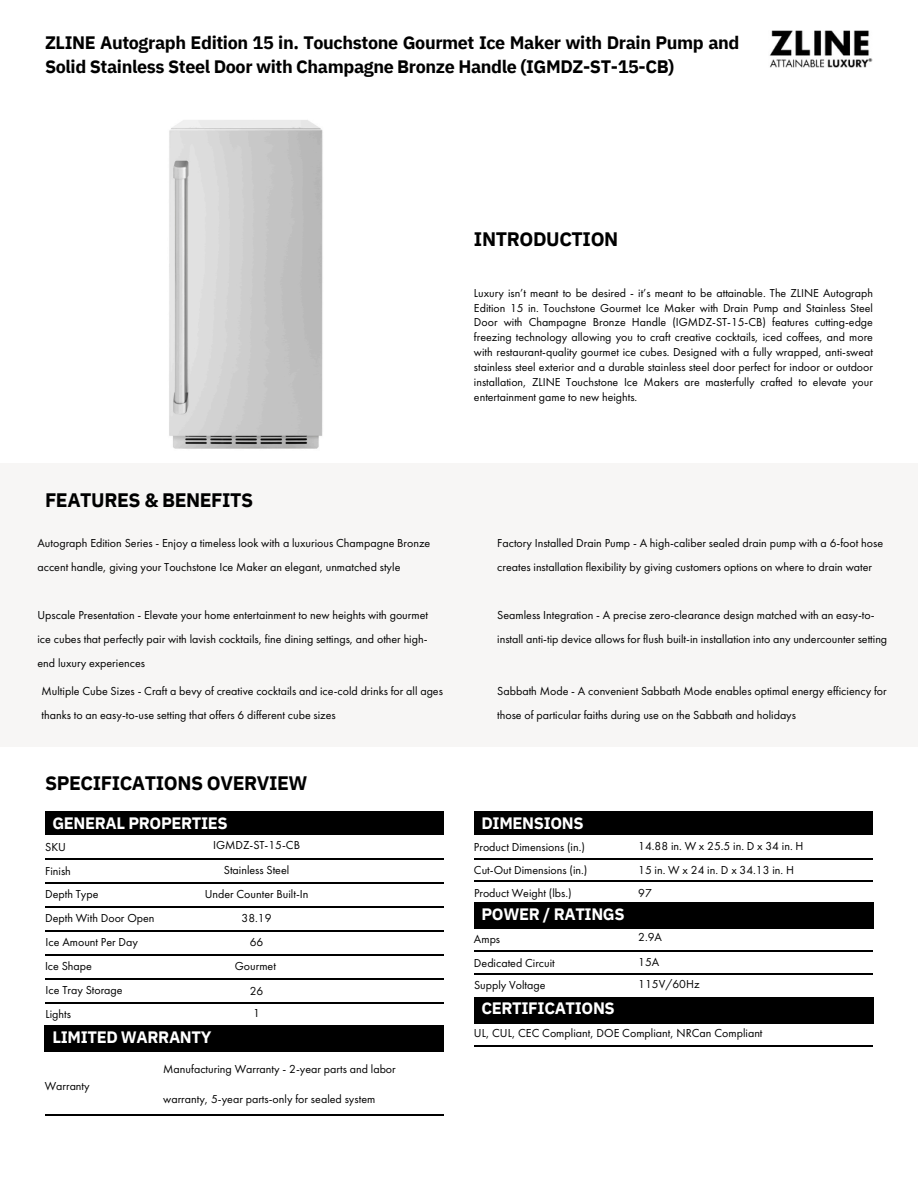
<style>
.page{position:relative;width:918px;height:1188px;background:#fff}
.page>*{position:absolute;margin:0;border:0;box-sizing:border-box;transform-origin:0 0}
.t1{font:700 19.5px "IBM Plex Sans";letter-spacing:-.02em;color:#000}
.t2{font:700 18px/23.7px "IBM Plex Sans";letter-spacing:-.02em;color:#000}
.t3{font:700 16.5px "IBM Plex Sans";letter-spacing:-.02em;color:#fff}
.t4{font:12px/14.9px "Futura PT";color:#000}
</style>
<div class="page">
<img style="left:769px;top:30px;width:104px;height:37px">
<img style="left:169px;top:120px;width:154px;height:329px">
<div style="left:45px;top:811px;width:399px;height:24px;background:#000"></div>
<hr style="left:45px;top:858px;width:399px;height:1px;background:#000">
<hr style="left:45px;top:882px;width:399px;height:1px;background:#000">
<hr style="left:45px;top:906px;width:399px;height:1px;background:#000">
<hr style="left:45px;top:930px;width:399px;height:1px;background:#000">
<hr style="left:45px;top:954px;width:399px;height:1px;background:#000">
<hr style="left:45px;top:978px;width:399px;height:1px;background:#000">
<hr style="left:45px;top:1002px;width:399px;height:1px;background:#000">
<hr style="left:45px;top:1026px;width:399px;height:1px;background:#000">
<div style="left:45px;top:1027px;width:399px;height:24px;background:#000"></div>
<hr style="left:45px;top:1115px;width:399px;height:1px;background:#000">
<div style="left:0;top:464px;width:918px;height:283px;background:#f7f6f5"></div>
<div style="left:474px;top:811px;width:399px;height:24px;background:#000"></div>
<hr style="left:474px;top:858px;width:399px;height:1px;background:#000">
<hr style="left:474px;top:903px;width:399px;height:1px;background:#000">
<div style="left:474px;top:904px;width:399px;height:24px;background:#000"></div>
<hr style="left:474px;top:951px;width:399px;height:1px;background:#000">
<hr style="left:474px;top:998px;width:399px;height:1px;background:#000">
<div style="left:474px;top:999px;width:399px;height:24px;background:#000"></div>
<hr style="left:474px;top:1046px;width:399px;height:1px;background:#000">
<hr style="left:474px;top:973px;width:399px;height:2px;background:#000">
<hr style="left:474px;top:881px;width:399px;height:1px;background:#000">
<h2 class="t2" style="left:45px;top:31px;width:696px">ZLINE Autograph Edition 15 in. Touchstone Gourmet Ice Maker with Drain Pump and<br>Solid Stainless Steel Door with Champagne Bronze Handle (IGMDZ-ST-15-CB)</h2>
<p class="t1" style="left:474px;top:226px;width:146px">INTRODUCTION</p>
<p class="t4" style="left:474px;top:286px;width:400px;text-align:justify">Luxury isn’t meant to be desired - it’s meant to be attainable. The ZLINE Autograph Edition 15 in. Touchstone Gourmet Ice Maker with Drain Pump and Stainless Steel Door with Champagne Bronze Handle (IGMDZ-ST-15-CB) features cutting-edge freezing technology allowing you to craft creative cocktails, iced coffees, and more with restaurant-quality gourmet ice cubes. Designed with a fully wrapped, anti-sweat stainless steel exterior and a durable stainless steel door perfect for indoor or outdoor installation, ZLINE Touchstone Ice Makers are masterfully crafted to elevate your entertainment game to new heights.</p>
<p class="t1" style="left:45px;top:487px;width:210px">FEATURES &amp; BENEFITS</p>
<p class="t4" style="left:37px;top:532px;width:394px;line-height:24px">Autograph Edition Series - Enjoy a timeless look with a luxurious Champagne Bronze accent handle, giving your Touchstone Ice Maker an elegant, unmatched style</p>
<p class="t4" style="left:37px;top:604px;width:392px;line-height:24px;text-align:justify">Upscale Presentation - Elevate your home entertainment to new heights with gourmet ice cubes that perfectly pair with lavish cocktails, fine dining settings, and other high&shy;end luxury experiences</p>
<p class="t4" style="left:42px;top:680px;width:403px;line-height:24px">Multiple Cube Sizes - Craft a bevy of creative cocktails and ice-cold drinks for all ages thanks to an easy-to-use setting that offers 6 different cube sizes</p>
<h1 class="t1" style="left:45px;top:770px;width:264px">SPECIFICATIONS OVERVIEW</h1>
<h1 class="t4" style="left:497px;top:532px;width:387px;line-height:24px">Factory Installed Drain Pump - A high-caliber sealed drain pump with a 6-foot hose creates installation flexibility by giving customers options on where to drain water</h1>
<h3 class="t4" style="left:497px;top:604px;width:392px;line-height:24px">Seamless Integration - A precise zero-clearance design matched with an easy-to&shy;install anti-tip device allows for flush built-in installation into any undercounter setting</h3>
<p class="t4" style="left:497px;top:680px;width:391px;line-height:24px">Sabbath Mode - A convenient Sabbath Mode enables optimal energy efficiency for those of particular faiths during use on the Sabbath and holidays</p>
<p class="t3" style="left:53px;top:812px;width:177px">GENERAL PROPERTIES</p>
<p class="t3" style="left:482px;top:812px;width:104px">DIMENSIONS</p>
<p class="t4" style="left:45px;top:840px;width:22px">SKU</p>
<p class="t4" style="left:45px;top:864px;width:27px">Finish</p>
<p class="t4" style="left:45px;top:888px;width:55px">Depth Type</p>
<p class="t4" style="left:45px;top:912px;width:111px">Depth With Door Open</p>
<p class="t4" style="left:46px;top:936px;width:94px">Ice Amount Per Day</p>
<p class="t4" style="left:45px;top:960px;width:49px">Ice Shape</p>
<p class="t4" style="left:46px;top:983px;width:79px">Ice Tray Storage</p>
<p class="t4" style="left:45px;top:1008px;width:27px">Lights</p>
<p class="t4" style="left:213px;top:839px;width:89px">IGMDZ-ST-15-CB</p>
<p class="t4" style="left:224px;top:863px;width:67px">Stainless Steel</p>
<h3 class="t4" style="left:205px;top:887px;width:105px">Under Counter Built-In</h3>
<p class="t4" style="left:242px;top:912px;width:32px">38.19</p>
<p class="t4" style="left:250px;top:936px;width:15px">66</p>
<p class="t4" style="left:235px;top:960px;width:43px">Gourmet</p>
<p class="t4" style="left:250px;top:985px;width:15px">26</p>
<p class="t4" style="left:253px;top:1006px;width:8px">1</p>
<h4 class="t3" style="left:53px;top:1027px;width:160px">LIMITED WARRANTY</h4>
<h4 class="t4" style="left:163px;top:1062px;width:234px">Manufacturing Warranty - 2-year parts and labor</h4>
<h4 class="t4" style="left:163px;top:1092px;width:214px">warranty, 5-year parts-only for sealed system</h4>
<p class="t4" style="left:45px;top:1080px;width:46px">Warranty</p>
<p class="t4" style="left:638px;top:839px;width:167px">14.88 in. W x 25.5 in. D x 34 in. H</p>
<h3 class="t4" style="left:638px;top:863px;width:157px">15 in. W x 24 in. D x 34.13 in. H</h3>
<p class="t4" style="left:474px;top:840px;width:113px">Product Dimensions (in.)</p>
<p class="t4" style="left:474px;top:864px;width:115px">Cut-Out Dimensions (in.)</p>
<p class="t3" style="left:482px;top:903px;width:145px">POWER / RATINGS</p>
<p class="t4" style="left:474px;top:933px;width:28px">Amps</p>
<p class="t4" style="left:474px;top:956px;width:82px">Dedicated Circuit</p>
<h3 class="t3" style="left:482px;top:998px;width:135px">CERTIFICATIONS</h3>
<p class="t4" style="left:474px;top:1027px;width:290px">UL, CUL, CEC Compliant, DOE Compliant, NRCan Compliant</p>
<p class="t4" style="left:474px;top:886px;width:99px">Product Weight (lbs.)</p>
<p class="t4" style="left:638px;top:886px;width:15px">97</p>
<h4 class="t4" style="left:638px;top:931px;width:25px">2.9A</h4>
<p class="t4" style="left:638px;top:955px;width:23px">15A</p>
<p class="t4" style="left:474px;top:978px;width:73px">Supply Voltage</p>
<h4 class="t4" style="left:638px;top:978px;width:63px">115V/60Hz</h4>
</div>
